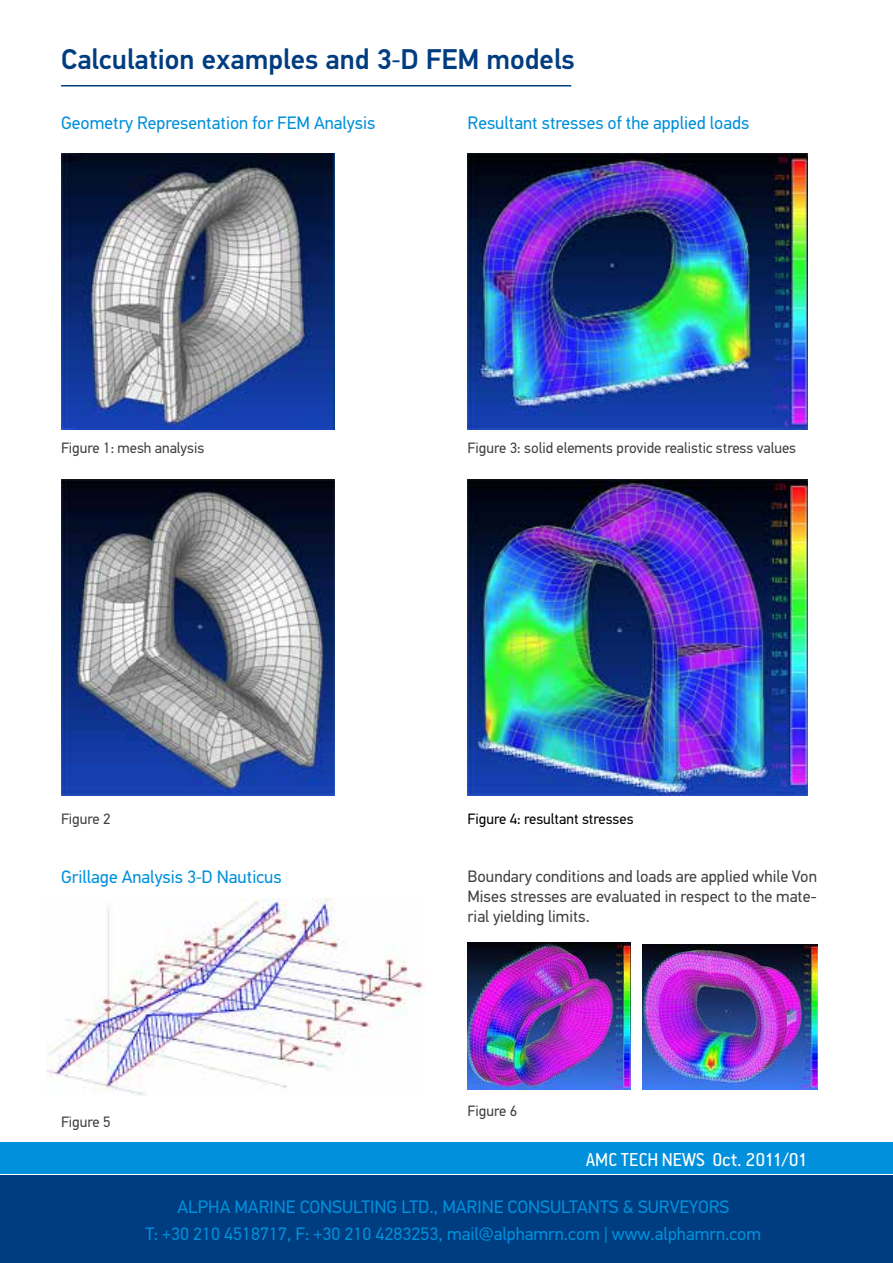
<style>
.page{position:relative;width:893px;height:1263px;background:#fff}
.page>*{position:absolute;margin:0;border:0;box-sizing:border-box;transform-origin:0 0}
.t1{font:500 28.5px "PF Din Text Pro";color:#003d80}
.t2{font:21px "PF Premier Text";color:#fff}
.t3{font:18px/27px "PF Din Text Pro";color:#0090dc;text-align:center}
.t4{font:16.5px/19.8px "PF Din Text Pro";color:#414042;text-align:justify}
.t5{font:15px "PF Din Text Pro";color:#414042}
.t6{font:15px "PF Din Text Pro";color:#000}
.s1{font-family:"Myriad Pro";font-weight:400}
.s2{font-family:"Myriad Pro"}
</style>
<div class="page">
<hr style="left:61px;top:85px;width:510px;height:1px;background:#003d80">
<img style="left:468px;top:943px;width:162px;height:146px">
<img style="left:643px;top:944px;width:175px;height:145px">
<img style="left:46px;top:898px;width:378px;height:197px">
<div style="left:0;top:1143px;width:893px;height:31px;background:#0090dc"></div>
<div style="left:0;top:1176px;width:893px;height:87px;background:#003d80"></div>
<img style="left:468px;top:153px;width:340px;height:276px">
<img style="left:468px;top:480px;width:340px;height:316px">
<img style="left:61px;top:480px;width:274px;height:316px">
<img style="left:61px;top:153px;width:274px;height:276px">
<h1 class="t1" style="left:61px;top:42px;width:515px">Calculation examples and 3<span class="s1">‐</span>D FEM models</h1>
<p class="t3" style="left:61px;top:109px;width:316px">Geometry Representation for FEM Analysis</p>
<p class="t3" style="left:468px;top:109px;width:283px">Resultant stresses of the applied loads</p>
<p class="t5" style="left:61px;top:439px;width:145px">Figure 1: mesh analysis</p>
<p class="t5" style="left:468px;top:439px;width:330px">Figure 3: solid elements provide realistic stress values</p>
<p class="t5" style="left:61px;top:810px;width:51px">Figure 2</p>
<p class="t6" style="left:468px;top:810px;width:167px">Figure 4: resultant stresses</p>
<p class="t3" style="left:61px;top:864px;width:222px">Grillage Analysis 3<span class="s2">‐</span>D Nauticus</p>
<p class="t4" style="left:468px;top:867px;width:351px">Boundary conditions and loads are applied while Von Mises stresses are evaluated in respect to the mate&shy;rial yielding limits.</p>
<p class="t5" style="left:61px;top:1113px;width:51px">Figure 5</p>
<p class="t5" style="left:468px;top:1102px;width:51px">Figure 6</p>
<p class="t2" style="left:586px;top:1150px;width:223px">AMC TECH NEWS Oct. 2011/01</p>
<p class="t3" style="left:145px;top:1193px;width:617px">ALPHA MARINE CONSULTING LTD., MARINE CONSULTANTS &amp; SURVEYORS<br>T: +30 210 4518717, F: +30 210 4283253, mail@alphamrn.com | www.alphamrn.com</p>
</div>
